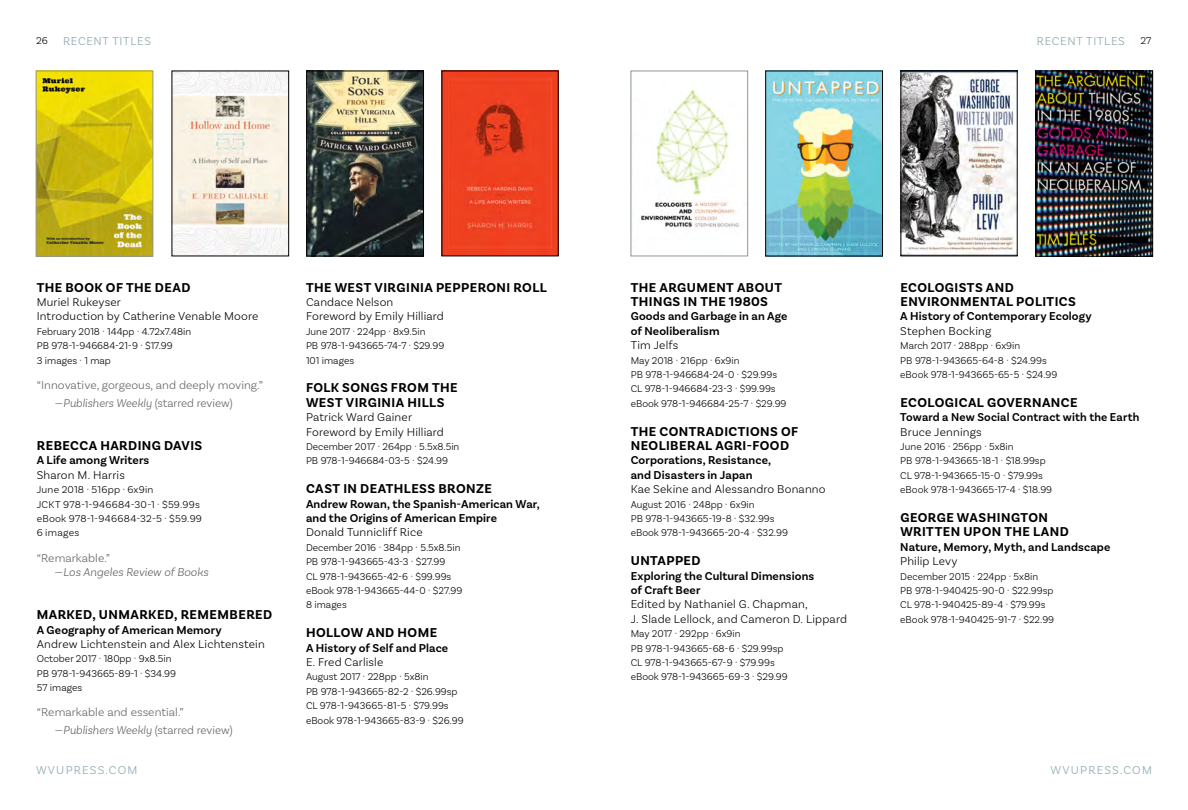
<style>
.page{position:relative;width:1188px;height:810px;background:#fff}
.page>*{position:absolute;margin:0;border:0;box-sizing:border-box;transform-origin:0 0}
.t1{font:700 13.5px/14.4px "Basic Sans";letter-spacing:.035em;color:#000}
.t2{font:600 12px/14.4px "Basic Sans";letter-spacing:.01em;color:#000}
.t3{font:300 12px/14.4px "Basic Sans";letter-spacing:.01em;color:#000}
.t4{font:300 12px/18px "Basic Sans";letter-spacing:.005em;color:#636466}
.t5{font:italic 300 12px/14.4px "Basic Sans";color:#636466}
.t6{font:300 12px "Basic Sans";letter-spacing:.1em;color:#89a7af}
.t7{font:300 12px "Basic Sans";letter-spacing:.06em;color:#89a7af}
.t8{font:300 10.5px/14.4px "Basic Sans";color:#000}
.t9{font:300 10.5px/14.4px "Basic Sans";letter-spacing:.02em;color:#000}
.s1{font-style:italic}
.s2{font-style:normal}
</style>
<div class="page">
<img style="left:768px;top:73px;width:113px;height:181px">
<div style="left:766px;top:71px;width:117px;height:185px;border:1px solid #000"></div>
<img style="left:903px;top:73px;width:112px;height:181px">
<div style="left:901px;top:71px;width:116px;height:185px;border:1px solid #000"></div>
<img style="left:641px;top:89px;width:98px;height:139px">
<div style="left:631px;top:71px;width:117px;height:185px;border:1px solid #939598"></div>
<img style="left:1038px;top:73px;width:113px;height:181px">
<div style="left:1036px;top:71px;width:117px;height:185px;border:1px solid #000"></div>
<img style="left:309px;top:73px;width:113px;height:181px">
<div style="left:307px;top:71px;width:117px;height:185px;border:1px solid #000"></div>
<img style="left:444px;top:73px;width:112px;height:181px">
<img style="left:174px;top:73px;width:113px;height:181px">
<div style="left:172px;top:71px;width:117px;height:185px;border:1px solid #000"></div>
<img style="left:38px;top:73px;width:113px;height:181px">
<div style="left:36px;top:71px;width:117px;height:185px;border:1px solid #939598"></div>
<p class="t8" style="left:36px;top:33px;width:13px">26</p>
<p class="t7" style="left:63px;top:34px;width:90px">RECENT TITLES</p>
<p class="t7" style="left:1037px;top:34px;width:90px">RECENT TITLES</p>
<p class="t8" style="left:1140px;top:33px;width:12px">27</p>
<p class="t1" style="left:37px;top:280px;width:155px">THE BOOK OF THE DEAD</p>
<p class="t3" style="left:37px;top:295px;width:223px">Muriel Rukeyser<br>Introduction by Catherine Venable Moore</p>
<p class="t8" style="left:37px;top:324px;width:156px">February 2018 · 144pp · 4.72x7.48in<br>PB 978-1-946684-21-9 · $17.99<br>3 images · 1 map</p>
<p class="t4" style="left:55px;top:376px;width:210px;text-indent:-18px">“Innovative, gorgeous, and deeply moving.” —<span class="s1">Publishers Weekly</span> (starred review)</p>
<p class="t1" style="left:37px;top:438px;width:167px">REBECCA HARDING DAVIS</p>
<p class="t2" style="left:37px;top:453px;width:114px">A Life among Writers</p>
<p class="t3" style="left:37px;top:467px;width:90px">Sharon M. Harris</p>
<p class="t9" style="left:37px;top:482px;width:167px">June 2018 · 516pp · 6x9in<br>JCKT 978-1-946684-30-1 · $59.99s eBook 978-1-946684-32-5 · $59.99<br>6 images</p>
<p class="t5" style="left:54px;top:550px;width:155px;text-indent:-18px"><span class="s2">“Remarkable.”<br>—</span>Los Angeles Review of Books</p>
<p class="t1" style="left:37px;top:608px;width:237px">MARKED, UNMARKED, REMEMBERED</p>
<p class="t2" style="left:37px;top:622px;width:187px">A Geography of American Memory</p>
<p class="t3" style="left:37px;top:637px;width:230px">Andrew Lichtenstein and Alex Lichtenstein</p>
<p class="t8" style="left:37px;top:652px;width:141px">October 2017 · 180pp · 9x8.5in<br>PB 978-1-943665-89-1 · $34.99<br>57 images</p>
<p class="t4" style="left:55px;top:703px;width:179px;text-indent:-18px">“Remarkable and essential.” —<span class="s1">Publishers Weekly</span> (starred review)</p>
<p class="t6" style="left:36px;top:763px;width:103px">WVUPRESS.COM</p>
<p class="t1" style="left:306px;top:280px;width:242px">THE WEST VIRGINIA PEPPERONI ROLL</p>
<p class="t3" style="left:306px;top:295px;width:139px">Candace Nelson<br>Foreword by Emily Hilliard</p>
<p class="t8" style="left:306px;top:324px;width:140px">June 2017 · 224pp · 8x9.5in<br>PB 978-1-943665-74-7 · $29.99<br>101 images</p>
<p class="t1" style="left:306px;top:381px;width:153px">FOLK SONGS FROM THE<br>WEST VIRGINIA HILLS</p>
<p class="t3" style="left:306px;top:410px;width:139px">Patrick Ward Gainer<br>Foreword by Emily Hilliard</p>
<p class="t8" style="left:306px;top:439px;width:155px">December 2017 · 264pp · 5.5x8.5in<br>PB 978-1-946684-03-5 · $24.99</p>
<p class="t1" style="left:306px;top:482px;width:187px">CAST IN DEATHLESS BRONZE</p>
<p class="t2" style="left:306px;top:496px;width:235px">Andrew Rowan, the Spanish-American War, and the Origins of American Empire</p>
<p class="t3" style="left:306px;top:525px;width:118px">Donald Tunnicliff Rice</p>
<p class="t8" style="left:306px;top:540px;width:158px">December 2016 · 384pp · 5.5x8.5in<br>PB 978-1-943665-43-3 · $27.99<br>CL 978-1-943665-42-6 · $99.99s eBook 978-1-943665-44-0 · $27.99<br>8 images</p>
<p class="t1" style="left:306px;top:626px;width:133px">HOLLOW AND HOME</p>
<p class="t2" style="left:306px;top:640px;width:144px">A History of Self and Place</p>
<p class="t3" style="left:306px;top:655px;width:79px">E. Fred Carlisle</p>
<p class="t8" style="left:306px;top:670px;width:159px">August 2017 · 228pp · 5x8in<br>PB 978-1-943665-82-2 · $26.99sp<br>CL 978-1-943665-81-5 · $79.99s eBook 978-1-943665-83-9 · $26.99</p>
<p class="t1" style="left:631px;top:280px;width:153px">THE ARGUMENT ABOUT<br>THINGS IN THE 1980S</p>
<p class="t2" style="left:631px;top:309px;width:158px">Goods and Garbage in an Age of Neoliberalism</p>
<p class="t3" style="left:631px;top:338px;width:49px">Tim Jelfs</p>
<p class="t8" style="left:631px;top:353px;width:157px">May 2018 · 216pp · 6x9in<br>PB 978-1-946684-24-0 · $29.99s<br>CL 978-1-946684-23-3 · $99.99s eBook 978-1-946684-25-7 · $29.99</p>
<p class="t1" style="left:631px;top:424px;width:169px">THE CONTRADICTIONS OF<br>NEOLIBERAL AGRI-FOOD</p>
<p class="t2" style="left:631px;top:453px;width:142px">Corporations, Resistance, and Disasters in Japan</p>
<p class="t3" style="left:631px;top:482px;width:196px">Kae Sekine and Alessandro Bonanno</p>
<p class="t8" style="left:631px;top:497px;width:159px">August 2016 · 248pp · 6x9in<br>PB 978-1-943665-19-8 · $32.99s eBook 978-1-943665-20-4 · $32.99</p>
<p class="t1" style="left:631px;top:554px;width:71px">UNTAPPED</p>
<p class="t2" style="left:631px;top:568px;width:185px">Exploring the Cultural Dimensions of Craft Beer</p>
<p class="t3" style="left:631px;top:597px;width:218px">Edited by Nathaniel G. Chapman,<br>J. Slade Lellock, and Cameron D. Lippard</p>
<p class="t8" style="left:631px;top:626px;width:159px">May 2017 · 292pp · 6x9in<br>PB 978-1-943665-68-6 · $29.99sp<br>CL 978-1-943665-67-9 · $79.99s eBook 978-1-943665-69-3 · $29.99</p>
<p class="t1" style="left:900px;top:280px;width:177px">ECOLOGISTS AND<br>ENVIRONMENTAL POLITICS</p>
<p class="t2" style="left:900px;top:309px;width:193px">A History of Contemporary Ecology</p>
<p class="t3" style="left:900px;top:323px;width:93px">Stephen Bocking</p>
<p class="t8" style="left:900px;top:338px;width:159px">March 2017 · 288pp · 6x9in<br>PB 978-1-943665-64-8 · $24.99s eBook 978-1-943665-65-5 · $24.99</p>
<p class="t1" style="left:900px;top:395px;width:179px">ECOLOGICAL GOVERNANCE</p>
<p class="t2" style="left:900px;top:410px;width:241px">Toward a New Social Contract with the Earth</p>
<p class="t3" style="left:900px;top:424px;width:83px">Bruce Jennings</p>
<p class="t8" style="left:900px;top:439px;width:153px">June 2016 · 256pp · 5x8in<br>PB 978-1-943665-18-1 · $18.99sp<br>CL 978-1-943665-15-0 · $79.99s eBook 978-1-943665-17-4 · $18.99</p>
<p class="t1" style="left:900px;top:510px;width:170px">GEORGE WASHINGTON<br>WRITTEN UPON THE LAND</p>
<p class="t2" style="left:900px;top:540px;width:212px">Nature, Memory, Myth, and Landscape</p>
<p class="t3" style="left:900px;top:554px;width:59px">Philip Levy</p>
<p class="t8" style="left:900px;top:569px;width:155px">December 2015 · 224pp · 5x8in<br>PB 978-1-940425-90-0 · $22.99sp<br>CL 978-1-940425-89-4 · $79.99s eBook 978-1-940425-91-7 · $22.99</p>
<p class="t6" style="left:1051px;top:763px;width:103px">WVUPRESS.COM</p>
</div>
